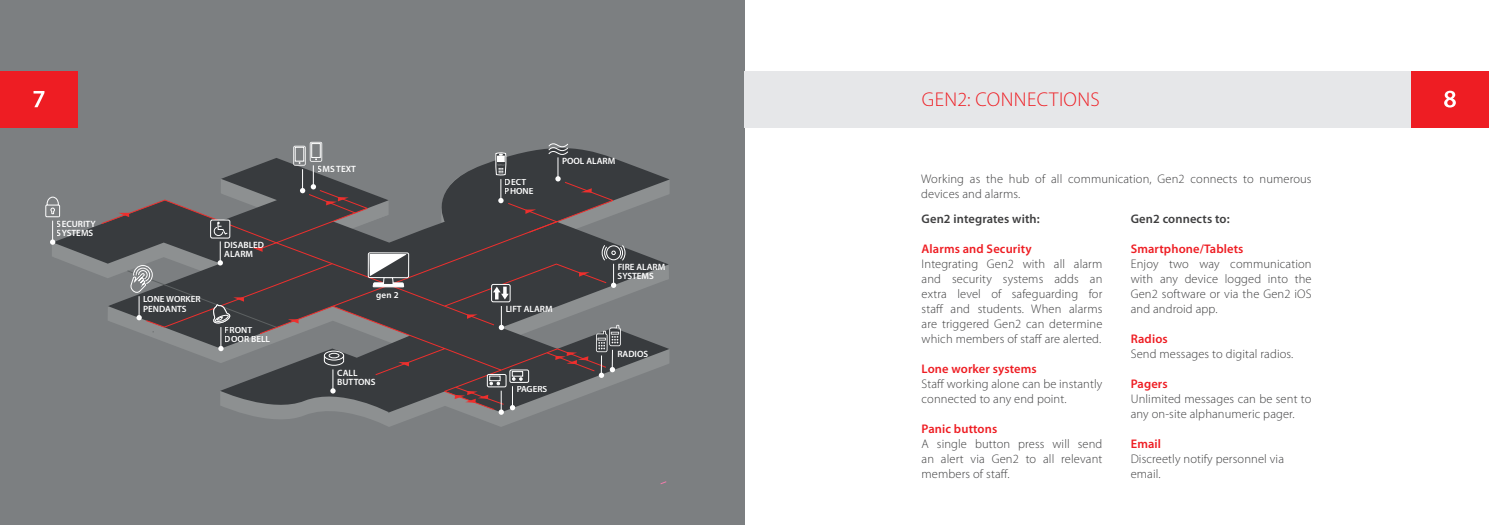
<style>
.page{position:relative;width:1489px;height:525px;background:#fff}
.page>*{position:absolute;margin:0;border:0;box-sizing:border-box;transform-origin:0 0}
.t1{font:300 20px "Myriad Pro";letter-spacing:.02em;color:#ee1d23}
.Body_Circle{font:300 12.5px/15px "Myriad Pro";letter-spacing:.01em;color:#3e3e3f}
.Body_Circle-2{font:600 12.5px "Myriad Pro";letter-spacing:.01em;color:#ee1d23}
.Body_Circle-3{font:600 12.5px "Myriad Pro";letter-spacing:.01em;color:#3e3e3f}
.t2{font:600 9.12px/9.1px "Myriad Pro";color:#fff}
.s1{font-weight:600;color:#ee1d23}
</style>
<div class="page">
<div style="left:0;top:0;width:744px;height:524px;background:#7c7f81"></div>
<svg style="left:52px;top:161px;width:617px;height:266px;background:#7e8183"></svg>
<svg style="left:53px;top:142px;width:616px;height:271px;background:#75787a"></svg>
<svg style="left:45px;top:196px;width:15px;height:48px"></svg>
<svg style="left:660px;top:481px;width:6px;height:3px"></svg>
<svg style="left:100px;top:142px;width:526px;height:272px;background:#5b5b5e"></svg>
<div style="left:744px;top:71px;width:666px;height:56px;background:#e6e7e9"></div>
<div style="left:0;top:71px;width:78px;height:56px;background:#ee1d23"></div>
<div style="left:1410px;top:71px;width:78px;height:56px;background:#ee1d23"></div>
<svg style="left:34px;top:91px;width:10px;height:16px"></svg>
<svg style="left:1444px;top:91px;width:11px;height:16px"></svg>
<p class="t2" style="left:57px;top:219px;width:40px">SECURITY<br>SYSTEMS</p>
<p class="t2" style="left:318px;top:163px;width:40px">SMS TEXT</p>
<p class="t2" style="left:505px;top:177px;width:30px">DECT<br>PHONE</p>
<p class="t2" style="left:562px;top:156px;width:55px">POOL ALARM</p>
<p class="t2" style="left:224px;top:239px;width:41px">DISABLED<br>ALARM</p>
<p class="t2" style="left:376px;top:290px;width:24px">gen 2</p>
<p class="t2" style="left:143px;top:294px;width:59px">LONE WORKER<br>PENDANTS</p>
<p class="t2" style="left:505px;top:304px;width:49px">LIFT ALARM</p>
<p class="t2" style="left:225px;top:325px;width:47px">FRONT<br>DOOR BELL</p>
<p class="t2" style="left:337px;top:367px;width:40px">CALL<br>BUTTONS</p>
<p class="t2" style="left:516px;top:384px;width:32px">PAGERS</p>
<p class="t2" style="left:617px;top:262px;width:49px">FIRE ALARM<br>SYSTEMS</p>
<p class="t2" style="left:617px;top:348px;width:32px">RADIOS</p>
<p class="t1" style="left:921px;top:88px;width:179px">GEN2: CONNECTIONS</p>
<p class="Body_Circle" style="left:921px;top:172px;width:392px">Working as the hub of all communication, Gen2 connects to numerous devices and alarms.</p>
<p class="Body_Circle-3" style="left:921px;top:210px;width:120px">Gen2 integrates with:</p>
<p class="Body_Circle-2" style="left:921px;top:240px;width:112px">Alarms and Security</p>
<p class="Body_Circle" style="left:921px;top:256px;width:182px;text-align:justify">Integrating Gen2 with all alarm and security systems adds an extra level of safeguarding for staff and students. When alarms are triggered Gen2 can determine which members of staff are alerted.</p>
<p class="Body_Circle-2" style="left:921px;top:360px;width:117px">Lone worker systems</p>
<p class="Body_Circle" style="left:921px;top:376px;width:182px">Staff working alone can be instantly connected to any end point.</p>
<p class="Body_Circle-2" style="left:921px;top:420px;width:77px">Panic buttons</p>
<p class="Body_Circle" style="left:921px;top:436px;width:182px;text-align:justify">A single button press will send an alert via Gen2 to all relevant members of staff.</p>
<p class="Body_Circle-3" style="left:1130px;top:210px;width:100px">Gen2 connects to:</p>
<p class="Body_Circle-2" style="left:1130px;top:240px;width:114px">Smartphone/Tablets</p>
<p class="Body_Circle" style="left:1130px;top:256px;width:182px;text-align:justify">Enjoy two way communication with any device logged into the Gen2 software or via the Gen2 iOS and android app.</p>
<p class="Body_Circle" style="left:1130px;top:331px;width:164px"><span class="s1">Radios<br></span>Send messages to digital radios.</p>
<p class="Body_Circle-2" style="left:1130px;top:375px;width:38px">Pagers</p>
<p class="Body_Circle" style="left:1130px;top:391px;width:182px">Unlimited messages can be sent to any on-site alphanumeric pager.</p>
<p class="Body_Circle" style="left:1130px;top:436px;width:155px"><span class="s1">Email<br></span>Discreetly notify personnel via email.</p>
</div>
